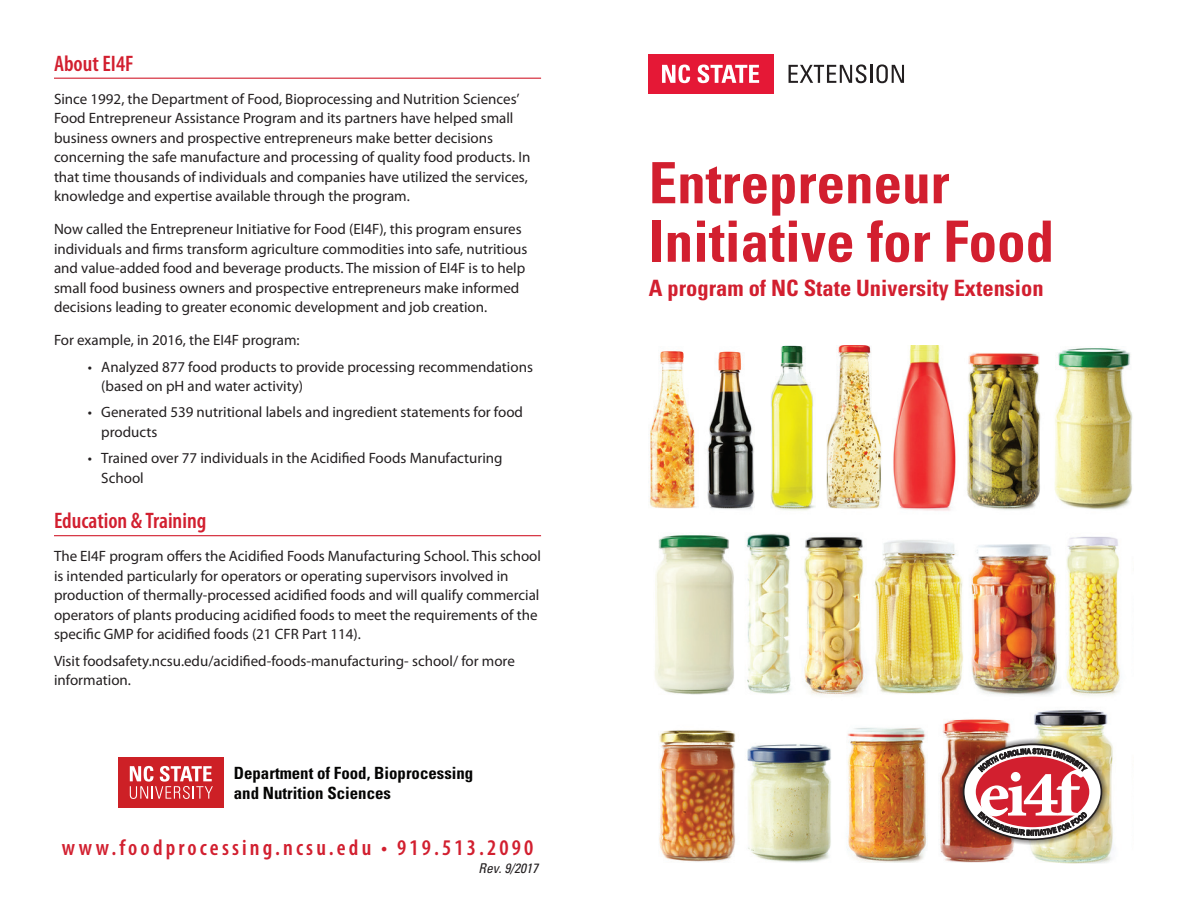
<style>
.page{position:relative;width:1188px;height:918px;background:#fff}
.page>*{position:absolute;margin:0;border:0;box-sizing:border-box;transform-origin:0 0}
.t1{font:700 condensed 57px/58.5px "Univers LT Std";color:#d21f2f}
.t2{font:600 condensed 22.5px "Myriad Pro";letter-spacing:.135em;color:#d21f2f}
.t3{font:700 condensed 22.5px "Univers LT Std";color:#d21f2f}
.t4{font:600 condensed 22.5px "Myriad Pro";color:#d21f2f}
.t5{font:700 condensed 16.8px/20.2px "Univers LT Std";color:#050504}
.t6{font:15px/19.5px "Myriad Pro";color:#231f20}
.t7{font:italic condensed 13.5px "Univers LT Std";color:#231f20}
</style>
<div class="page">
<hr style="left:54px;top:78px;width:487px;height:1px;background:#d21f2f">
<hr style="left:54px;top:535px;width:487px;height:1px;background:#d21f2f">
<img style="left:650px;top:345px;width:483px;height:519px">
<img style="left:958px;top:739px;width:149px;height:106px">
<div style="left:964px;top:744px;width:137px;height:95px;background:#fff;border-radius:50%"></div>
<div style="left:963px;top:744px;width:139px;height:96px;border:2px solid #231f20;border-radius:50%"></div>
<hr style="left:870px;top:65px;width:3px;height:18px;background:#231f20">
<svg style="left:876px;top:64px;width:28px;height:19px"></svg>
<svg style="left:789px;top:64px;width:77px;height:19px"></svg>
<div style="left:648px;top:54px;width:126px;height:40px;background:#e51836"></div>
<svg style="left:662px;top:65px;width:28px;height:18px"></svg>
<svg style="left:697px;top:65px;width:62px;height:18px"></svg>
<div style="left:118px;top:757px;width:106px;height:51px;background:#cd2026"></div>
<svg style="left:130px;top:766px;width:83px;height:33px"></svg>
<svg style="left:976px;top:748px;width:113px;height:88px"></svg>
<h2 class="t4" style="left:54px;top:50px;width:81px">About EI4F</h2>
<p class="t6" style="left:54px;top:89px;width:478px">Since 1992, the Department of Food, Bioprocessing and Nutrition Sciences’ Food Entrepreneur Assistance Program and its partners have helped small business owners and prospective entrepreneurs make better decisions concerning the safe manufacture and processing of quality food products. In that time thousands of individuals and companies have utilized the services, knowledge and expertise available through the program.</p>
<p class="t6" style="left:54px;top:219px;width:475px">Now called the Entrepreneur Initiative for Food (EI4F), this program ensures individuals and firms transform agriculture commodities into safe, nutritious and value-added food and beverage products. The mission of EI4F is to help small food business owners and prospective entrepreneurs make informed decisions leading to greater economic development and job creation.</p>
<p class="t6" style="left:54px;top:330px;width:247px">For example, in 2016, the EI4F program:</p>
<p class="t6" style="left:101px;top:357px;width:433px;text-indent:-14px">• Analyzed 877 food products to provide processing recommendations (based on pH and water activity)</p>
<p class="t6" style="left:101px;top:402px;width:423px;text-indent:-14px">• Generated 539 nutritional labels and ingredient statements for food products</p>
<p class="t6" style="left:101px;top:448px;width:403px;text-indent:-14px">• Trained over 77 individuals in the Acidified Foods Manufacturing<br>School</p>
<h2 class="t4" style="left:54px;top:507px;width:154px">Education &amp; Training</h2>
<p class="t6" style="left:54px;top:546px;width:489px">The EI4F program offers the Acidified Foods Manufacturing School. This school is intended particularly for operators or operating supervisors involved in production of thermally-processed acidified foods and will qualify commercial operators of plants producing acidified foods to meet the requirements of the specific GMP for acidified foods (21 CFR Part 114).</p>
<p class="t6" style="left:54px;top:651px;width:462px">Visit foodsafety.ncsu.edu/acidified-foods-manufacturing- school/ for more information.</p>
<p class="t5" style="left:234px;top:762px;width:241px">Department of Food, Bioprocessing and Nutrition Sciences</p>
<h2 class="t2" style="left:62px;top:834px;width:473px">www.foodprocessing.ncsu.edu • 919.513.2090</h2>
<p class="t7" style="left:479px;top:859px;width:61px">Rev. 9/2017</p>
<h1 class="t1" style="left:649px;top:154px;width:407px">Entrepreneur<br>Initiative for Food</h1>
<h2 class="t3" style="left:649px;top:274px;width:396px">A program of NC State University Extension</h2>
</div>
